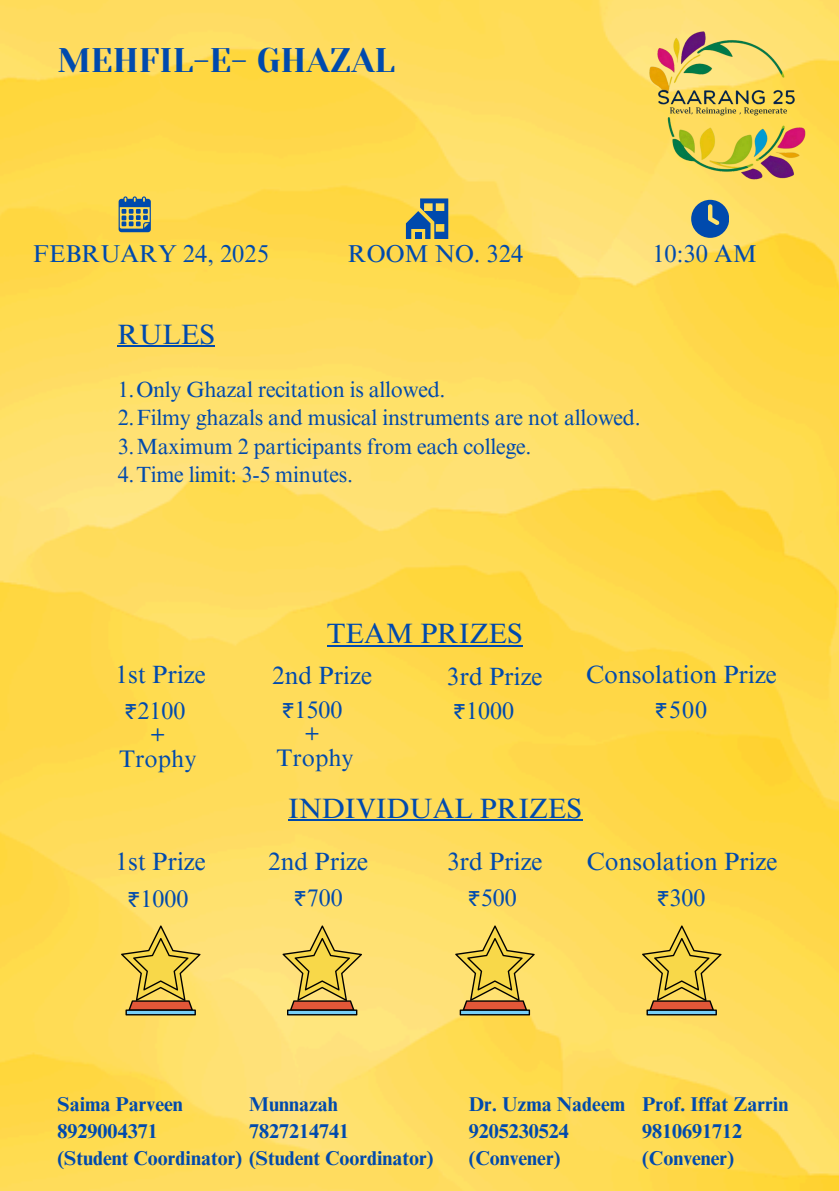
<style>
.page{position:relative;width:839px;height:1191px;background:#fff}
.page>*{position:absolute;margin:0;border:0;box-sizing:border-box;transform-origin:0 0}
.t1{font:34px "Yeseva One";color:#004aad}
.t2{font:28px "Times NRMT Pro";color:#004aad}
.t3{font:25px "Times NRMT Pro";color:#004aad}
.t4{font:24.4px "Times NRMT Pro";color:#004aad}
.t5{font:24px/24px "Times NRMT Pro";color:#004aad;text-align:center}
.t6{font:22px "Times NRMT Pro";letter-spacing:-.015em;color:#004aad}
.t7{font:700 20px/27px "Times NRMT Pro";color:#004aad}
.s1{font-family:"Noto Sans Gurmukhi"}
</style>
<div class="page">
<img style="left:0;top:0;width:838px;height:1191px">
<svg style="left:119px;top:196px;width:31px;height:36px"></svg>
<svg style="left:406px;top:198px;width:42px;height:41px;background:#658386"></svg>
<svg style="left:691px;top:200px;width:37px;height:37px"></svg>
<svg style="left:121px;top:925px;width:79px;height:86px;background:#ddb94e"></svg>
<svg style="left:125px;top:1010px;width:71px;height:5px"></svg>
<hr style="left:127px;top:1011px;width:67px;height:3px;background:#000">
<svg style="left:282px;top:925px;width:80px;height:86px;background:#ddbb58"></svg>
<svg style="left:287px;top:1010px;width:70px;height:5px"></svg>
<hr style="left:288px;top:1011px;width:68px;height:3px;background:#000">
<svg style="left:455px;top:925px;width:79px;height:86px;background:#ddbb52"></svg>
<svg style="left:459px;top:1010px;width:71px;height:5px"></svg>
<hr style="left:461px;top:1011px;width:67px;height:3px;background:#000">
<svg style="left:642px;top:925px;width:79px;height:86px;background:#ddb847"></svg>
<div style="left:646px;top:1010px;width:70px;height:5px;background:#0a1216"></div>
<hr style="left:648px;top:1011px;width:67px;height:3px;background:#000">
<hr style="left:118px;top:345px;width:97px;height:2px;background:#004aad">
<hr style="left:327px;top:645px;width:195px;height:1px;background:#004aad">
<hr style="left:288px;top:819px;width:294px;height:2px;background:#004aad">
<img style="left:635px;top:13px;width:186px;height:185px">
<h3 class="t1" style="left:57px;top:41px;width:339px">MEHFIL-E- GHAZAL</h3>
<p class="t4" style="left:33px;top:245px;width:237px">FEBRUARY 24, 2025</p>
<p class="t4" style="left:348px;top:244px;width:177px">ROOM NO. 324</p>
<h3 class="t4" style="left:652px;top:244px;width:106px">10:30 AM</h3>
<h2 class="t2" style="left:118px;top:324px;width:99px">RULES</h2>
<h1 class="t6" style="left:118px;top:381px;width:329px">1.Only Ghazal recitation is allowed.</h1>
<p class="t6" style="left:118px;top:409px;width:524px">2.Filmy ghazals and musical instruments are not allowed.</p>
<h3 class="t6" style="left:118px;top:438px;width:415px">3.Maximum 2 participants from each college.</h3>
<p class="t6" style="left:118px;top:466px;width:237px">4.Time limit: 3-5 minutes.</p>
<p class="t2" style="left:327px;top:623px;width:197px">TEAM PRIZES</p>
<h4 class="t3" style="left:116px;top:665px;width:92px">1st Prize</h4>
<h4 class="t3" style="left:272px;top:666px;width:101px">2nd Prize</h4>
<h4 class="t3" style="left:447px;top:667px;width:97px">3rd Prize</h4>
<h4 class="t3" style="left:586px;top:665px;width:192px">Consolation Prize</h4>
<p class="t5" style="left:119px;top:702px;width:78px"><span class="s1">₹</span>2100 +<br>Trophy</p>
<p class="t5" style="left:281px;top:700px;width:63px"><span class="s1">₹</span>1500 +</p>
<p class="t5" style="left:276px;top:748px;width:78px">Trophy</p>
<h4 class="t5" style="left:453px;top:702px;width:63px"><span class="s1">₹</span>1000</h4>
<h4 class="t2" style="left:288px;top:798px;width:295px">INDIVIDUAL PRIZES</h4>
<h2 class="t5" style="left:654px;top:701px;width:54px"><span class="s1">₹</span>500</h2>
<h4 class="t3" style="left:116px;top:852px;width:92px">1st Prize</h4>
<h2 class="t3" style="left:268px;top:852px;width:101px">2nd Prize</h2>
<h4 class="t3" style="left:447px;top:852px;width:97px">3rd Prize</h4>
<h4 class="t3" style="left:587px;top:852px;width:192px">Consolation Prize</h4>
<h4 class="t5" style="left:127px;top:890px;width:63px"><span class="s1">₹</span>1000</h4>
<h4 class="t5" style="left:293px;top:888px;width:51px"><span class="s1">₹</span>700</h4>
<h4 class="t5" style="left:467px;top:888px;width:51px"><span class="s1">₹</span>500</h4>
<h4 class="t5" style="left:656px;top:888px;width:51px"><span class="s1">₹</span>300</h4>
<h4 class="t7" style="left:58px;top:1093px;width:377px">Saima Parveen<br>8929004371<br>(Student Coordinator) (Student Coordinator)</h4>
<h4 class="t7" style="left:249px;top:1093px;width:101px">Munnazah<br>7827214741</h4>
<h4 class="t7" style="left:468px;top:1093px;width:158px">Dr. Uzma Nadeem<br>9205230524 (Convener)</h4>
<p class="t7" style="left:642px;top:1093px;width:147px">Prof. Iffat Zarrin<br>9810691712 (Convener)</p>
</div>
